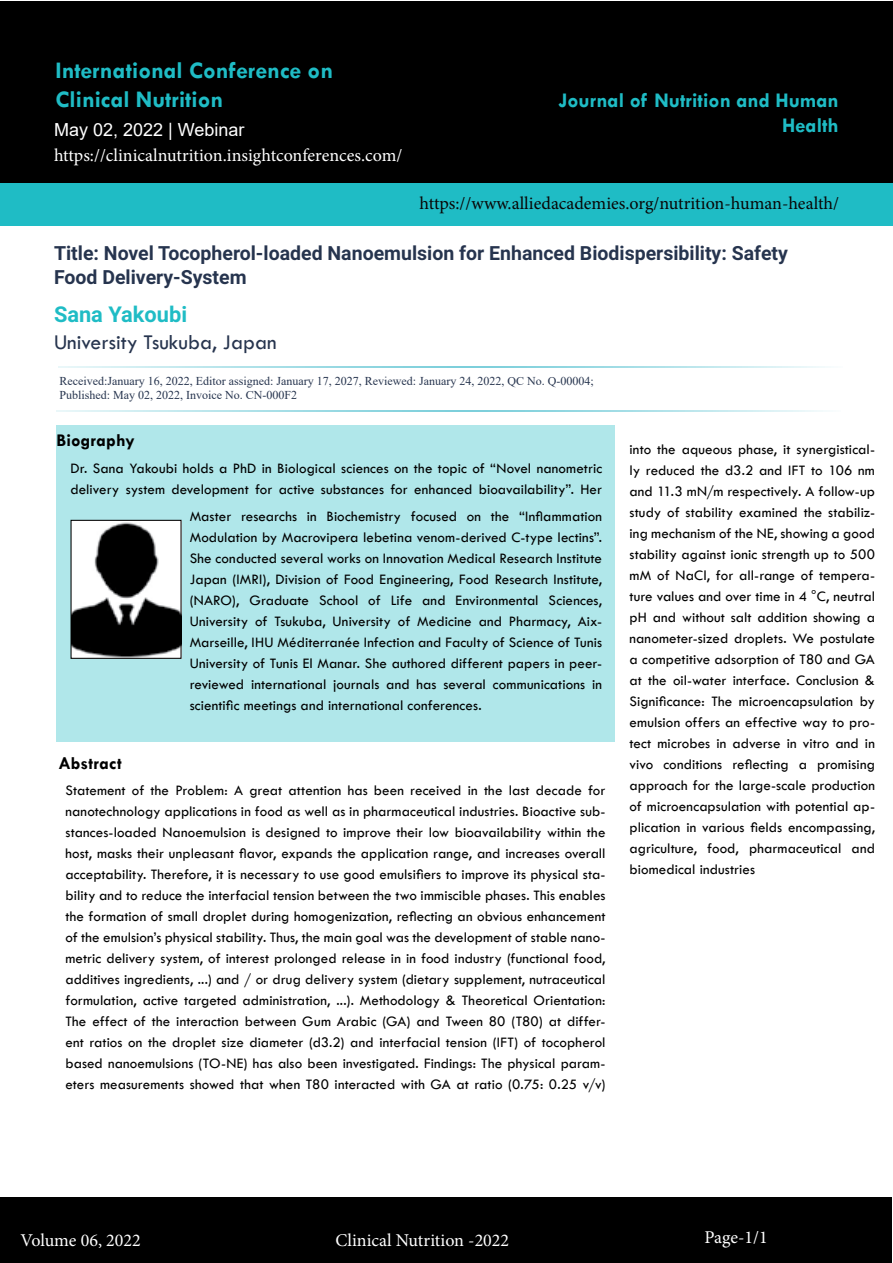
<style>
.page{position:relative;width:893px;height:1263px;background:#fff}
.page>*{position:absolute;margin:0;border:0;box-sizing:border-box;transform-origin:0 0}
.t1{font:700 24px/28.8px "Tw Cen";color:#1fbcc5}
.t2{font:21.75px "Tw Cen";color:#26344e}
.t3{font:700 21.75px "Roboto";color:#1fbcc5}
.t4{font:700 21px/25.2px "Tw Cen";color:#1fbcc5;text-align:right}
.t5{font:700 19.5px/23.4px "Roboto";color:#26344e}
.t6{font:18px "Minion Pro";color:#fff}
.t7{font:18px "Minion Pro";color:#090606}
.t8{font:18px "Arial";color:#fff}
.t9{font:700 18px "Tw Cen";letter-spacing:.015em;color:#000}
.t10{font:15px/21px "Tw Cen";letter-spacing:.005em;color:#000;text-align:justify}
.t11{font:12px/14.4px "Times New Roman";color:#26344e}
</style>
<div class="page">
<div style="left:1px;top:1197px;width:891px;height:65px;background:#000"></div>
<div style="left:1px;top:1px;width:892px;height:186px;background:#000"></div>
<div style="left:0;top:183px;width:893px;height:42px;background:#1fbcc5"></div>
<div style="left:56px;top:425px;width:559px;height:316px;background:#b0e7ea"></div>
<img style="left:73px;top:522px;width:107px;height:135px">
<div style="left:71px;top:520px;width:111px;height:139px;border:1px solid #000"></div>
<hr style="left:56px;top:410px;width:785px;height:2px;background:#7ccfdb">
<hr style="left:58px;top:366px;width:785px;height:1px;background:#7ccfdb">
<h1 class="t1" style="left:56px;top:56px;width:279px">International Conference on<br>Clinical Nutrition</h1>
<p class="t8" style="left:54px;top:117px;width:192px">May 02, 2022 | Webinar</p>
<p class="t6" style="left:54px;top:143px;width:350px">https://clinicalnutrition.insightconferences.com/</p>
<h3 class="t4" style="left:559px;top:87px;width:282px">Journal of Nutrition and Human<br>Health</h3>
<p class="t7" style="left:419px;top:191px;width:421px">https://www.alliedacademies.org/nutrition-human-health/</p>
<h3 class="t5" style="left:54px;top:241px;width:735px">Title: Novel Tocopherol-loaded Nanoemulsion for Enhanced Biodispersibility: Safety<br>Food Delivery-System</h3>
<h2 class="t3" style="left:54px;top:299px;width:135px">Sana Yakoubi</h2>
<h2 class="t2" style="left:54px;top:329px;width:224px">University Tsukuba, Japan</h2>
<p class="t11" style="left:59px;top:373px;width:536px">Received:January 16, 2022, Editor assigned: January 17, 2027, Reviewed: January 24, 2022, QC No. Q-00004;<br>Published: May 02, 2022, Invoice No. CN-000F2</p>
<p class="t9" style="left:56px;top:430px;width:80px">Biography</p>
<p class="t10" style="left:71px;top:458px;width:533px">Dr. Sana Yakoubi holds a PhD in Biological sciences on the topic of “Novel nanometric delivery system development for active substances for enhanced bioavailability”. Her</p>
<p class="t10" style="left:190px;top:506px;width:414px">Master researchs in Biochemistry focused on the “Inflammation Modulation by Macrovipera lebetina venom-derived C-type lectins”.<br>She conducted several works on Innovation Medical Research Institute Japan (IMRI), Division of Food Engineering, Food Research Institute, (NARO), Graduate School of Life and Environmental Sciences, University of Tsukuba, University of Medicine and Pharmacy, Aix-Marseille, IHU Méditerranée Infection and Faculty of Science of Tunis University of Tunis El Manar. She authored different papers in peer&shy;reviewed international journals and has several communications in scientific meetings and international conferences.</p>
<p class="t9" style="left:59px;top:753px;width:65px">Abstract</p>
<p class="t10" style="left:65px;top:780px;width:542px">Statement of the Problem: A great attention has been received in the last decade for nanotechnology applications in food as well as in pharmaceutical industries. Bioactive sub&shy;stances-loaded Nanoemulsion is designed to improve their low bioavailability within the host, masks their unpleasant flavor, expands the application range, and increases overall acceptability. Therefore, it is necessary to use good emulsifiers to improve its physical sta&shy;bility and to reduce the interfacial tension between the two immiscible phases. This enables the formation of small droplet during homogenization, reflecting an obvious enhancement of the emulsion’s physical stability. Thus, the main goal was the development of stable nano&shy;metric delivery system, of interest prolonged release in in food industry (functional food, additives ingredients, ...) and / or drug delivery system (dietary supplement, nutraceutical formulation, active targeted administration, ...). Methodology &amp; Theoretical Orientation:<br>The effect of the interaction between Gum Arabic (GA) and Tween 80 (T80) at differ&shy;ent ratios on the droplet size diameter (d3.2) and interfacial tension (IFT) of tocopherol based nanoemulsions (TO-NE) has also been investigated. Findings: The physical param&shy;eters measurements showed that when T80 interacted with GA at ratio (0.75: 0.25 v/v)</p>
<p class="t10" style="left:629px;top:439px;width:247px">into the aqueous phase, it synergistical&shy;ly reduced the d3.2 and IFT to 106 nm and 11.3 mN/m respectively. A follow-up study of stability examined the stabiliz&shy;ing mechanism of the NE, showing a good stability against ionic strength up to 500 mM of NaCl, for all-range of tempera&shy;ture values and over time in 4 °C, neutral pH and without salt addition showing a nanometer-sized droplets. We postulate a competitive adsorption of T80 and GA at the oil-water interface. Conclusion &amp; Significance: The microencapsulation by emulsion offers an effective way to pro&shy;tect microbes in adverse in vitro and in vivo conditions reflecting a promising approach for the large-scale production of microencapsulation with potential ap&shy;plication in various fields encompassing, agriculture, food, pharmaceutical and biomedical industries</p>
<p class="t6" style="left:20px;top:1228px;width:122px">Volume 06, 2022</p>
<p class="t6" style="left:335px;top:1228px;width:175px">Clinical Nutrition -2022</p>
<p class="t6" style="left:704px;top:1225px;width:65px">Page-1/1</p>
</div>
